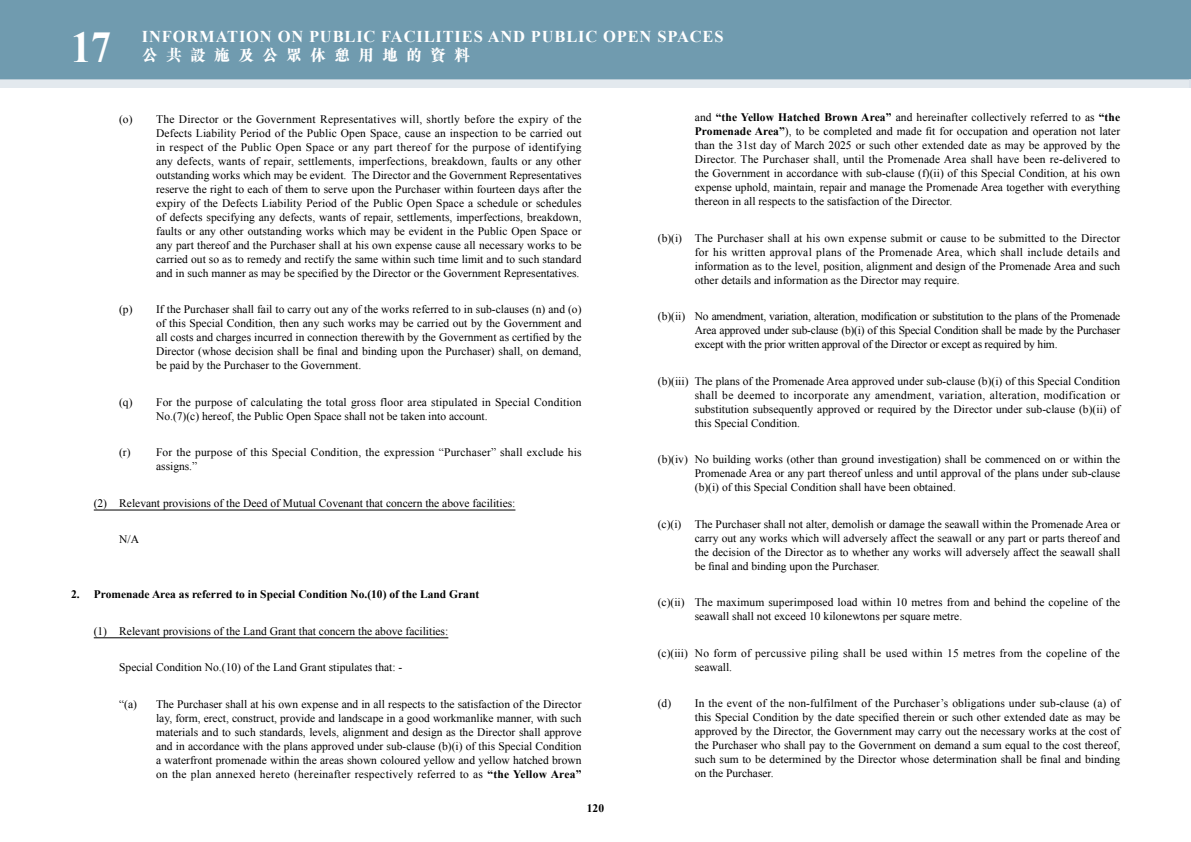
<style>
.page{position:relative;width:1191px;height:842px;background:#fff}
.page>*{position:absolute;margin:0;border:0;box-sizing:border-box;transform-origin:0 0}
.t1{font:700 44px "Times New Roman";color:#fff;scale:.91 1}
.t2{font:700 16.5px "Times New Roman";letter-spacing:.05em;color:#fff}
.t3{font:800 16px "M Sung HK";letter-spacing:.5em;color:#fff}
.t4{font:11.5px/14px "Times New Roman";color:#000;text-align:justify}
.t5{font:11.5px/14px "Times New Roman";letter-spacing:.025em;color:#000}
.t6{font:700 11.5px "Times New Roman";color:#000}
.s1{font-weight:700}
</style>
<div class="page">
<div style="left:0;top:0;width:1191px;height:79px;background:#709baf"></div>
<div style="left:0;top:79px;width:1191px;height:9px;background:#e3e9ee"></div>
<hr style="left:94px;top:510px;width:421px;height:1px;background:#000">
<hr style="left:94px;top:637px;width:354px;height:1px;background:#000">
<h1 class="t1" style="left:71px;top:16px;width:45px">17</h1>
<h2 class="t2" style="left:142px;top:25px;width:583px">INFORMATION ON PUBLIC FACILITIES AND PUBLIC OPEN SPACES</h2>
<h3 class="t3" style="left:142px;top:48px;width:330px">公共設施及公眾休憩用地的資料</h3>
<p class="t4" style="left:156px;top:112px;width:427px;text-indent:-37px">(o) The Director or the Government Representatives will, shortly before the expiry of the Defects Liability Period of the Public Open Space, cause an inspection to be carried out in respect of the Public Open Space or any part thereof for the purpose of identifying any defects, wants of repair, settlements, imperfections, breakdown, faults or any other outstanding works which may be evident. The Director and the Government Representatives reserve the right to each of them to serve upon the Purchaser within fourteen days after the expiry of the Defects Liability Period of the Public Open Space a schedule or schedules of defects specifying any defects, wants of repair, settlements, imperfections, breakdown, faults or any other outstanding works which may be evident in the Public Open Space or any part thereof and the Purchaser shall at his own expense cause all necessary works to be carried out so as to remedy and rectify the same within such time limit and to such standard and in such manner as may be specified by the Director or the Government Representatives.</p>
<p class="t4" style="left:156px;top:302px;width:427px;text-indent:-37px">(p) If the Purchaser shall fail to carry out any of the works referred to in sub-clauses (n) and (o) of this Special Condition, then any such works may be carried out by the Government and all costs and charges incurred in connection therewith by the Government as certified by the Director (whose decision shall be final and binding upon the Purchaser) shall, on demand, be paid by the Purchaser to the Government.</p>
<p class="t4" style="left:156px;top:395px;width:427px;text-indent:-37px">(q) For the purpose of calculating the total gross floor area stipulated in Special Condition<br>No.(7)(c) hereof, the Public Open Space shall not be taken into account.</p>
<p class="t4" style="left:156px;top:445px;width:427px;text-indent:-37px">(r) For the purpose of this Special Condition, the expression “Purchaser” shall exclude his assigns.”</p>
<p class="t4" style="left:94px;top:496px;width:423px">(2) Relevant provisions of the Deed of Mutual Covenant that concern the above facilities:</p>
<p class="t4" style="left:119px;top:532px;width:21px">N/A</p>
<p class="t6" style="left:71px;top:586px;width:410px">2. Promenade Area as referred to in Special Condition No.(10) of the Land Grant</p>
<p class="t4" style="left:94px;top:624px;width:356px">(1) Relevant provisions of the Land Grant that concern the above facilities:</p>
<p class="t4" style="left:119px;top:660px;width:284px">Special Condition No.(10) of the Land Grant stipulates that: -</p>
<p class="t4" style="left:119px;top:697px;width:19px">“(a)</p>
<p class="t4" style="left:156px;top:697px;width:427px">The Purchaser shall at his own expense and in all respects to the satisfaction of the Director lay, form, erect, construct, provide and landscape in a good workmanlike manner, with such materials and to such standards, levels, alignment and design as the Director shall approve and in accordance with the plans approved under sub-clause (b)(i) of this Special Condition a waterfront promenade within the areas shown coloured yellow and yellow hatched brown on the plan annexed hereto (hereinafter respectively referred to as <span class="s1">“the Yellow Area”</span></p>
<p class="t6" style="left:587px;top:800px;width:19px">120</p>
<p class="t4" style="left:695px;top:110px;width:427px">and <span class="s1">“the Yellow Hatched Brown Area”</span> and hereinafter collectively referred to as <span class="s1">“the Promenade Area”</span>), to be completed and made fit for occupation and operation not later than the 31st day of March 2025 or such other extended date as may be approved by the Director. The Purchaser shall, until the Promenade Area shall have been re-delivered to the Government in accordance with sub-clause (f)(ii) of this Special Condition, at his own expense uphold, maintain, repair and manage the Promenade Area together with everything thereon in all respects to the satisfaction of the Director.</p>
<p class="t4" style="left:695px;top:231px;width:427px;text-indent:-37px">(b)(i) The Purchaser shall at his own expense submit or cause to be submitted to the Director for his written approval plans of the Promenade Area, which shall include details and information as to the level, position, alignment and design of the Promenade Area and such other details and information as the Director may require.</p>
<p class="t4" style="left:695px;top:309px;width:427px;text-indent:-37px">(b)(ii) No amendment, variation, alteration, modification or substitution to the plans of the Promenade Area approved under sub-clause (b)(i) of this Special Condition shall be made by the Purchaser except with the prior written approval of the Director or except as required by him.</p>
<p class="t4" style="left:695px;top:374px;width:427px;text-indent:-37px">(b)(iii) The plans of the Promenade Area approved under sub-clause (b)(i) of this Special Condition shall be deemed to incorporate any amendment, variation, alteration, modification or substitution subsequently approved or required by the Director under sub-clause (b)(ii) of this Special Condition.</p>
<p class="t4" style="left:695px;top:452px;width:427px;text-indent:-37px">(b)(iv) No building works (other than ground investigation) shall be commenced on or within the Promenade Area or any part thereof unless and until approval of the plans under sub-clause (b)(i) of this Special Condition shall have been obtained.</p>
<p class="t4" style="left:695px;top:517px;width:427px;text-indent:-37px">(c)(i) The Purchaser shall not alter, demolish or damage the seawall within the Promenade Area or carry out any works which will adversely affect the seawall or any part or parts thereof and the decision of the Director as to whether any works will adversely affect the seawall shall be final and binding upon the Purchaser.</p>
<p class="t4" style="left:695px;top:595px;width:427px;text-indent:-37px">(c)(ii) The maximum superimposed load within 10 metres from and behind the copeline of the seawall shall not exceed 10 kilonewtons per square metre.</p>
<p class="t5" style="left:695px;top:646px;width:427px;text-indent:-37px">(c)(iii) No form of percussive piling shall be used within 15 metres from the copeline of the seawall.</p>
<p class="t4" style="left:695px;top:696px;width:427px;text-indent:-37px">(d) In the event of the non-fulfilment of the Purchaser’s obligations under sub-clause (a) of this Special Condition by the date specified therein or such other extended date as may be approved by the Director, the Government may carry out the necessary works at the cost of the Purchaser who shall pay to the Government on demand a sum equal to the cost thereof, such sum to be determined by the Director whose determination shall be final and binding on the Purchaser.</p>
</div>
